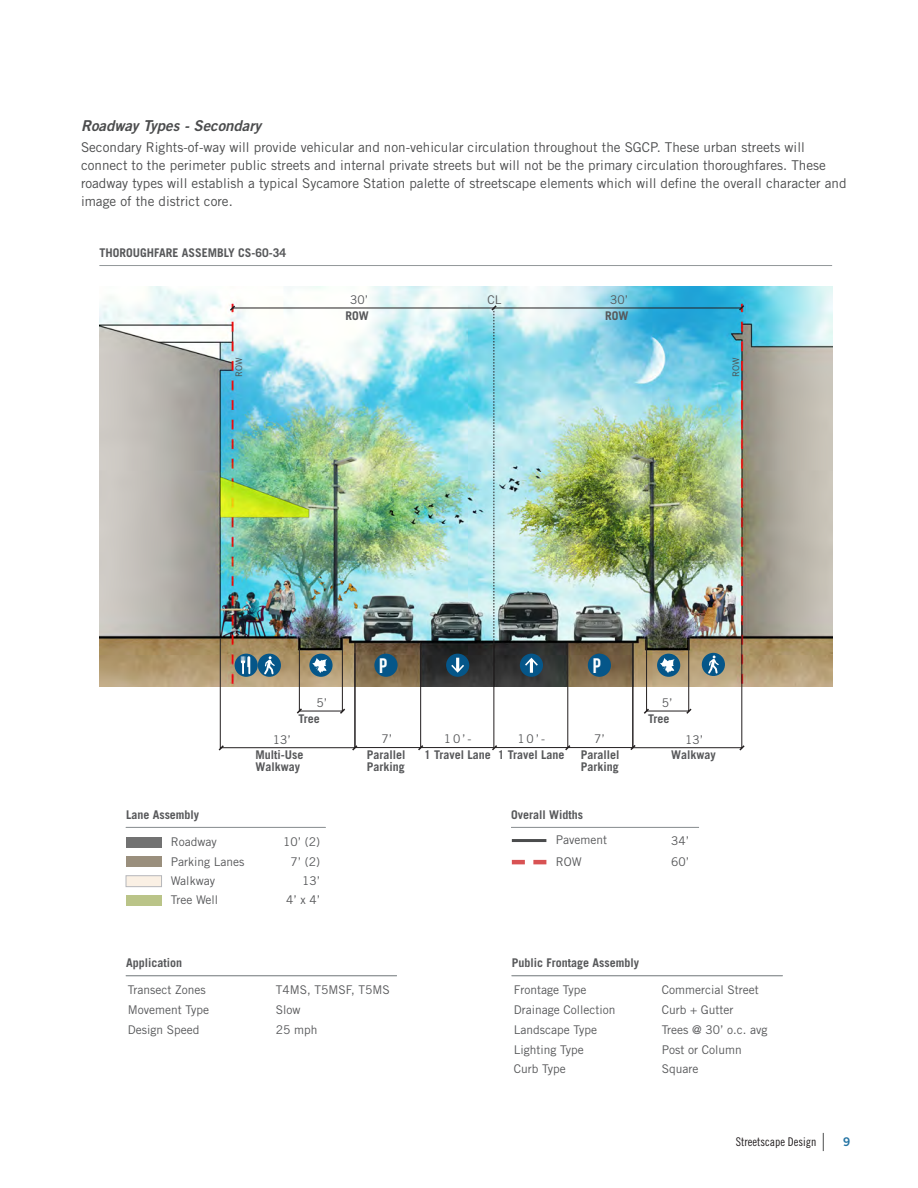
<style>
.page{position:relative;width:918px;height:1188px;background:#fff}
.page>*{position:absolute;margin:0;border:0;box-sizing:border-box;transform-origin:0 0}
.t1{font:21px "Bebas Neue";color:#fff}
.Tertiary_Head{font:15px "Trade Gothic LT Std Bd 2 Obl";color:#4b4c4d}
.Tertiary_Head-2{font:13.5px/18px "Trade Gothic LT Std";color:#4b4c4d}
.Legend_Details{font:12px "Trade Gothic LT Std";color:#57585a}
.Legend_Diagram_Title{font:700 12px "Trade Gothic LT Std";color:#57585a}
.t2{font:12px "Trade Gothic LT Std Cn 18";color:#231f20}
.t3{font:12px "Trade Gothic LT Std Bd 2";color:#2373a3}
.Subhead{font:9px "Trade Gothic LT Std";color:#4b4c4d}
</style>
<div class="page">
<svg style="left:823px;top:1133px;width:1px;height:18px"></svg>
<div style="left:126px;top:837px;width:36px;height:11px;background:#727272"></div>
<div style="left:126px;top:876px;width:36px;height:11px;background:#faf0e4;border:1px solid #b6b7bb"></div>
<div style="left:126px;top:856px;width:36px;height:11px;background:#9a8f7d"></div>
<div style="left:126px;top:895px;width:36px;height:11px;background:#bac488"></div>
<svg style="left:512px;top:860px;width:34px;height:4px"></svg>
<hr style="left:512px;top:839px;width:34px;height:3px;background:#4b4c4d">
<hr style="left:99px;top:265px;width:733px;height:1px;background:#929799">
<hr style="left:126px;top:827px;width:200px;height:1px;background:#929799">
<hr style="left:511px;top:827px;width:188px;height:1px;background:#929799">
<hr style="left:126px;top:975px;width:271px;height:1px;background:#929799">
<hr style="left:512px;top:975px;width:271px;height:1px;background:#929799">
<img style="left:99px;top:286px;width:733px;height:401px">
<hr style="left:233px;top:308px;width:262px;height:1px;background:#231f20">
<svg style="left:228px;top:304px;width:9px;height:8px"></svg>
<div style="left:355px;top:643px;width:66px;height:105px;border:1px solid #231f20"></div>
<hr style="left:420px;top:747px;width:74px;height:1px;background:#231f20">
<svg style="left:416px;top:744px;width:9px;height:7px"></svg>
<div style="left:446px;top:654px;width:23px;height:23px;background:#055689;border-radius:50%"></div>
<svg style="left:451px;top:658px;width:13px;height:15px"></svg>
<div style="left:374px;top:654px;width:24px;height:23px;background:#055689;border-radius:50%"></div>
<img style="left:490px;top:304px;width:256px;height:447px">
<svg style="left:217px;top:637px;width:142px;height:114px"></svg>
<p class="Tertiary_Head" style="left:81px;top:116px;width:182px">Roadway Types - Secondary</p>
<p class="Tertiary_Head-2" style="left:81px;top:138px;width:767px">Secondary Rights-of-way will provide vehicular and non-vehicular circulation throughout the SGCP. These urban streets will connect to the perimeter public streets and internal private streets but will not be the primary circulation thoroughfares. These roadway types will establish a typical Sycamore Station palette of streetscape elements which will define the overall character and image of the district core.</p>
<p class="Legend_Diagram_Title" style="left:100px;top:245px;width:188px">THOROUGHFARE ASSEMBLY CS-60-34</p>
<p class="Legend_Details" style="left:350px;top:292px;width:19px">30’</p>
<p class="Legend_Details" style="left:488px;top:292px;width:16px">CL</p>
<p class="Legend_Details" style="left:610px;top:292px;width:19px">30’</p>
<p class="Legend_Diagram_Title" style="left:345px;top:308px;width:25px">ROW</p>
<p class="Legend_Diagram_Title" style="left:605px;top:308px;width:25px">ROW</p>
<p class="Subhead" style="left:234px;top:377px;width:21px;rotate:-90deg">ROW</p>
<p class="Subhead" style="left:730px;top:377px;width:21px;rotate:-90deg">ROW</p>
<p class="t1" style="left:379px;top:654px;width:9px">P</p>
<p class="t1" style="left:593px;top:654px;width:9px">P</p>
<p class="Legend_Details" style="left:317px;top:695px;width:12px">5’</p>
<p class="Legend_Details" style="left:662px;top:695px;width:12px">5’</p>
<p class="Legend_Diagram_Title" style="left:299px;top:711px;width:23px">Tree</p>
<p class="Legend_Diagram_Title" style="left:648px;top:711px;width:23px">Tree</p>
<p class="Legend_Details" style="left:273px;top:732px;width:19px">13’</p>
<p class="Legend_Details" style="left:382px;top:732px;width:12px">7’</p>
<p class="Legend_Details" style="left:517px;top:732px;width:29px">10’-</p>
<p class="Legend_Details" style="left:594px;top:732px;width:12px">7’</p>
<p class="Legend_Details" style="left:685px;top:732px;width:19px">13’</p>
<p class="Legend_Details" style="left:444px;top:732px;width:29px">10’-</p>
<p class="Legend_Diagram_Title" style="left:256px;top:748px;width:49px">Multi-Use</p>
<p class="Legend_Diagram_Title" style="left:256px;top:760px;width:46px">Walkway</p>
<p class="Legend_Diagram_Title" style="left:367px;top:748px;width:40px">Parallel</p>
<p class="Legend_Diagram_Title" style="left:424px;top:748px;width:68px">1 Travel Lane</p>
<p class="Legend_Diagram_Title" style="left:367px;top:760px;width:40px">Parking</p>
<p class="Legend_Diagram_Title" style="left:498px;top:748px;width:68px">1 Travel Lane</p>
<p class="Legend_Diagram_Title" style="left:581px;top:748px;width:40px">Parallel</p>
<p class="Legend_Diagram_Title" style="left:581px;top:760px;width:40px">Parking</p>
<p class="Legend_Diagram_Title" style="left:671px;top:748px;width:46px">Walkway</p>
<p class="Legend_Diagram_Title" style="left:126px;top:807px;width:75px">Lane Assembly</p>
<p class="Legend_Details" style="left:171px;top:834px;width:48px">Roadway</p>
<p class="Legend_Details" style="left:171px;top:874px;width:46px">Walkway</p>
<p class="Legend_Details" style="left:171px;top:855px;width:75px">Parking Lanes</p>
<p class="Legend_Details" style="left:283px;top:834px;width:38px">10’ (2)</p>
<p class="Legend_Details" style="left:302px;top:874px;width:19px">13’</p>
<p class="Legend_Details" style="left:290px;top:855px;width:31px">7’ (2)</p>
<p class="Legend_Diagram_Title" style="left:511px;top:807px;width:73px">Overall Widths</p>
<p class="Legend_Details" style="left:556px;top:833px;width:53px">Pavement</p>
<p class="Legend_Details" style="left:671px;top:833px;width:19px">34’</p>
<p class="Legend_Details" style="left:556px;top:854px;width:28px">ROW</p>
<p class="Legend_Details" style="left:671px;top:855px;width:19px">60’</p>
<p class="Legend_Details" style="left:171px;top:892px;width:49px">Tree Well</p>
<p class="Legend_Details" style="left:286px;top:892px;width:35px">4’ x 4’</p>
<p class="Legend_Diagram_Title" style="left:126px;top:956px;width:58px">Application</p>
<p class="Legend_Diagram_Title" style="left:512px;top:956px;width:129px">Public Frontage Assembly</p>
<p class="Legend_Details" style="left:128px;top:983px;width:79px">Transect Zones</p>
<p class="Legend_Details" style="left:128px;top:1022px;width:73px">Design Speed</p>
<p class="Legend_Details" style="left:128px;top:1003px;width:83px">Movement Type</p>
<p class="Legend_Details" style="left:276px;top:983px;width:115px">T4MS, T5MSF, T5MS</p>
<p class="Legend_Details" style="left:276px;top:1022px;width:43px">25 mph</p>
<p class="Legend_Details" style="left:276px;top:1003px;width:26px">Slow</p>
<p class="Legend_Details" style="left:514px;top:983px;width:74px">Frontage Type</p>
<p class="Legend_Details" style="left:514px;top:1022px;width:85px">Landscape Type</p>
<p class="Legend_Details" style="left:514px;top:1003px;width:103px">Drainage Collection</p>
<p class="Legend_Details" style="left:662px;top:983px;width:98px">Commercial Street</p>
<p class="Legend_Details" style="left:662px;top:1022px;width:107px">Trees @ 30’ o.c. avg</p>
<p class="Legend_Details" style="left:662px;top:1003px;width:73px">Curb + Gutter</p>
<p class="Legend_Details" style="left:514px;top:1042px;width:71px">Lighting Type</p>
<p class="Legend_Details" style="left:662px;top:1042px;width:81px">Post or Column</p>
<p class="Legend_Details" style="left:514px;top:1061px;width:53px">Curb Type</p>
<p class="Legend_Details" style="left:662px;top:1061px;width:38px">Square</p>
<p class="t2" style="left:736px;top:1135px;width:82px">Streetscape Design</p>
<p class="t3" style="left:843px;top:1135px;width:9px">9</p>
</div>
